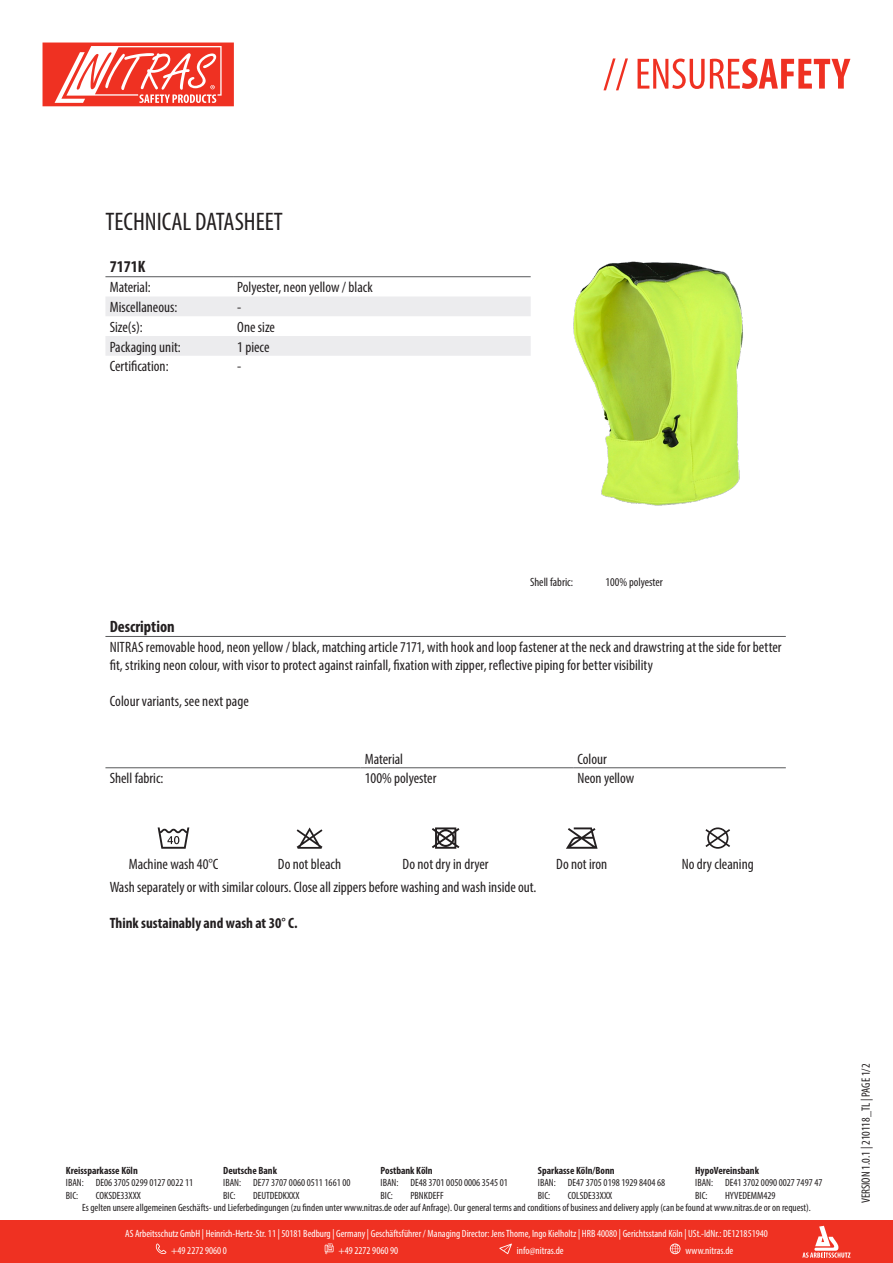
<style>
.page{position:relative;width:893px;height:1263px;background:#fff}
.page>*{position:absolute;margin:0;border:0;box-sizing:border-box;transform-origin:0 0}
.t1{font:condensed 25.5px "Myriad Pro";color:#231f20}
.t2{font:700 condensed 16.5px "Myriad Pro";color:#231f20}
.Headline_Nitras{font:condensed 15px/18px "Myriad Pro";color:#231f20}
.t3{font:700 condensed 15px "Myriad Pro";color:#231f20}
.t4{font:condensed 12px "Myriad Pro";color:#231f20}
.t5{font:condensed 10.5px/12.6px "Myriad Pro";color:#231f20}
.t6{font:condensed 10.5px/17px "Myriad Pro";color:#fff}
.t7{font:700 condensed 10.5px "Myriad Pro";color:#231f20}
</style>
<div class="page">
<svg style="left:603px;top:58px;width:247px;height:32px"></svg>
<svg style="left:43px;top:43px;width:191px;height:63px"></svg>
<div style="left:0;top:1220px;width:893px;height:43px;background:#ef3122"></div>
<svg style="left:802px;top:1226px;width:48px;height:32px"></svg>
<svg style="left:156px;top:1243px;width:10px;height:11px"></svg>
<svg style="left:325px;top:1243px;width:9px;height:11px"></svg>
<svg style="left:499px;top:1243px;width:13px;height:11px"></svg>
<svg style="left:670px;top:1243px;width:10px;height:11px"></svg>
<svg style="left:105px;top:297px;width:426px;height:59px"></svg>
<hr style="left:105px;top:276px;width:128px;height:1px;background:#57585a">
<hr style="left:233px;top:276px;width:298px;height:1px;background:#57585a">
<img style="left:573px;top:261px;width:170px;height:245px">
<hr style="left:105px;top:636px;width:681px;height:1px;background:#57585a">
<svg style="left:105px;top:768px;width:681px;height:1px"></svg>
<hr style="left:105px;top:767px;width:256px;height:1px;background:#57585a">
<hr style="left:361px;top:767px;width:212px;height:1px;background:#57585a">
<hr style="left:573px;top:767px;width:213px;height:1px;background:#57585a">
<svg style="left:158px;top:827px;width:31px;height:22px"></svg>
<svg style="left:297px;top:827px;width:25px;height:22px"></svg>
<svg style="left:432px;top:827px;width:27px;height:22px"></svg>
<svg style="left:566px;top:827px;width:32px;height:22px"></svg>
<svg style="left:705px;top:827px;width:25px;height:22px"></svg>
<p class="t1" style="left:105px;top:206px;width:179px">TECHNICAL DATASHEET</p>
<p class="t2" style="left:110px;top:257px;width:37px">7171K</p>
<p class="Headline_Nitras" style="left:110px;top:278px;width:43px">Material:</p>
<p class="Headline_Nitras" style="left:237px;top:278px;width:137px">Polyester, neon yellow / black</p>
<p class="Headline_Nitras" style="left:110px;top:298px;width:69px">Miscellaneous:</p>
<p class="Headline_Nitras" style="left:237px;top:298px;width:6px">-</p>
<p class="Headline_Nitras" style="left:110px;top:318px;width:35px">Size(s):</p>
<p class="Headline_Nitras" style="left:237px;top:318px;width:39px">One size</p>
<p class="Headline_Nitras" style="left:110px;top:337px;width:73px">Packaging unit:</p>
<p class="Headline_Nitras" style="left:237px;top:337px;width:34px">1 piece</p>
<p class="Headline_Nitras" style="left:110px;top:357px;width:60px">Certification:</p>
<p class="Headline_Nitras" style="left:237px;top:357px;width:6px">-</p>
<p class="t4" style="left:530px;top:574px;width:45px">Shell fabric:</p>
<p class="t4" style="left:605px;top:574px;width:59px">100% polyester</p>
<p class="t2" style="left:110px;top:616px;width:67px">Description</p>
<p class="Headline_Nitras" style="left:110px;top:638px;width:673px">NITRAS removable hood, neon yellow / black, matching article 7171, with hook and loop fastener at the neck and drawstring at the side for better fit, striking neon colour, with visor to protect against rainfall, fixation with zipper, reflective piping for better visibility</p>
<p class="Headline_Nitras" style="left:110px;top:692px;width:141px">Colour variants, see next page</p>
<p class="Headline_Nitras" style="left:365px;top:749px;width:40px">Material</p>
<p class="Headline_Nitras" style="left:577px;top:749px;width:31px">Colour</p>
<p class="Headline_Nitras" style="left:110px;top:769px;width:55px">Shell fabric:</p>
<p class="Headline_Nitras" style="left:365px;top:769px;width:73px">100% polyester</p>
<p class="Headline_Nitras" style="left:577px;top:769px;width:58px">Neon yellow</p>
<p class="Headline_Nitras" style="left:129px;top:855px;width:91px">Machine wash 40°C</p>
<p class="Headline_Nitras" style="left:278px;top:855px;width:65px">Do not bleach</p>
<p class="Headline_Nitras" style="left:403px;top:855px;width:87px">Do not dry in dryer</p>
<p class="Headline_Nitras" style="left:556px;top:855px;width:52px">Do not iron</p>
<p class="Headline_Nitras" style="left:682px;top:855px;width:73px">No dry cleaning</p>
<p class="Headline_Nitras" style="left:110px;top:878px;width:428px">Wash separately or with similar colours. Close all zippers before washing and wash inside out.</p>
<p class="t3" style="left:110px;top:913px;width:189px">Think sustainably and wash at 30° C.</p>
<p class="t7" style="left:66px;top:1164px;width:73px">Kreissparkasse Köln</p>
<p class="t7" style="left:223px;top:1164px;width:55px">Deutsche Bank</p>
<p class="t7" style="left:381px;top:1164px;width:54px">Postbank Köln</p>
<p class="t7" style="left:538px;top:1164px;width:78px">Sparkasse Köln/Bonn</p>
<p class="t7" style="left:695px;top:1164px;width:65px">HypoVereinsbank</p>
<p class="t5" style="left:66px;top:1176px;width:19px">IBAN:<br>BIC:</p>
<p class="t5" style="left:96px;top:1176px;width:99px">DE06 3705 0299 0127 0022 11<br>COKSDE33XXX</p>
<p class="t5" style="left:223px;top:1176px;width:19px">IBAN:<br>BIC:</p>
<p class="t5" style="left:253px;top:1176px;width:99px">DE77 3707 0060 0511 1661 00<br>DEUTDEDKXXX</p>
<p class="t5" style="left:381px;top:1176px;width:19px">IBAN:<br>BIC:</p>
<p class="t5" style="left:410px;top:1176px;width:99px">DE48 3701 0050 0006 3545 01<br>PBNKDEFF</p>
<p class="t5" style="left:538px;top:1176px;width:19px">IBAN:<br>BIC:</p>
<p class="t5" style="left:568px;top:1176px;width:99px">DE47 3705 0198 1929 8404 68<br>COLSDE33XXX</p>
<p class="t5" style="left:695px;top:1176px;width:19px">IBAN:<br>BIC:</p>
<p class="t5" style="left:725px;top:1176px;width:99px">DE41 3702 0090 0027 7497 47</p>
<p class="t5" style="left:725px;top:1189px;width:52px">HYVEDEMM429</p>
<p class="t5" style="left:82px;top:1201px;width:730px">Es gelten unsere allgemeinen Geschäfts- und Lieferbedingungen (zu finden unter www.nitras.de oder auf Anfrage). Our general terms and conditions of business and delivery apply (can be found at www.nitras.de or on request).</p>
<p class="t6" style="left:171px;top:1225px;width:598px;text-indent:-46px">AS Arbeitsschutz GmbH | Heinrich-Hertz-Str. 11 | 50181 Bedburg | Germany | Geschäftsführer / Managing Director: Jens Thome, Ingo Kielholtz | HRB 40080 | Gerichtsstand Köln | USt.-IdNr.: DE121851940 +49 2272 9060 0</p>
<p class="t6" style="left:338px;top:1242px;width:61px">+49 2272 9060 90</p>
<p class="t6" style="left:517px;top:1242px;width:48px">info@nitras.de</p>
<p class="t6" style="left:685px;top:1242px;width:49px">www.nitras.de</p>
<p class="t4" style="left:859px;top:1203px;width:141px;rotate:-90deg">VERSION 1.0.1 | 210118_TL | PAGE 1/2</p>
</div>
